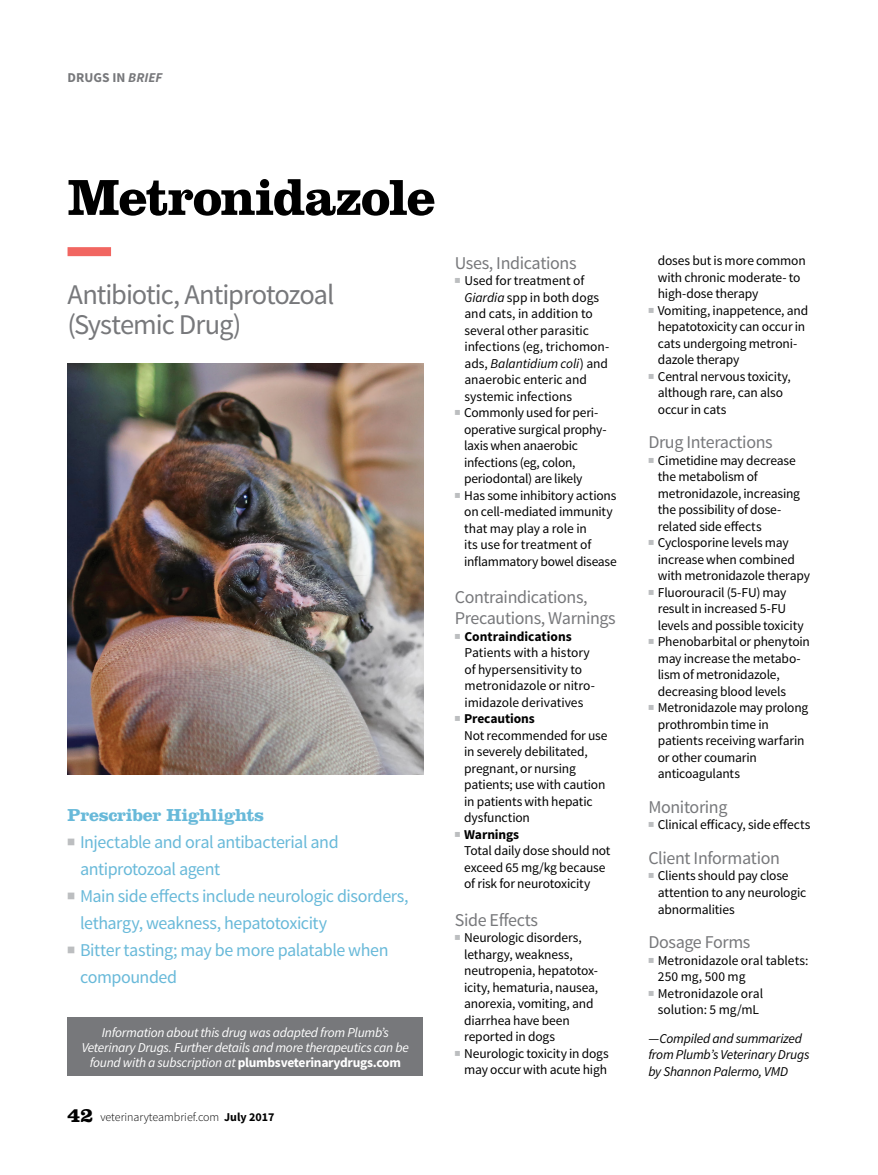
<style>
.page{position:relative;width:878px;height:1175px;background:#fff}
.page>*{position:absolute;margin:0;border:0;box-sizing:border-box;transform-origin:0 0}
.Larger_title_Clarend{font:700 52.5px "Clarendon LT Std";letter-spacing:-.025em;color:#000}
.Larger_title_Clarend-2{font:28.5px/30px "Source Sans Pro";letter-spacing:-.04em;color:#77787b}
.Deck_Source_Sans{font:18px/27px "Source Sans Pro";letter-spacing:-.025em;color:#68b9d9}
.BHead{font:18px/21px "Source Sans Pro";letter-spacing:-.02em;color:#77787b}
.Body_copy_Source_San{font:18px "Source Sans Pro";letter-spacing:-.02em;color:#77787b}
.Ahead_Clarendon{font:700 18px "Clarendon LT Std";letter-spacing:-.02em;color:#68b9d9}
.Body_copy_Source_San-2{font:13.5px/16.5px "Source Sans Pro";letter-spacing:-.01em;color:#000}
.Acronyms{font:italic 13.5px/15px "Source Sans Pro";letter-spacing:-.02em;color:#fff;text-align:center}
.Body_copy_Source_San-3{font:italic 13.5px/16.5px "Source Sans Pro";letter-spacing:-.015em;color:#000}
.t1{font:700 13.5px "Source Sans Pro";color:#77787b}
.t2{font:300 12px "Source Sans Pro";color:#000}
.s1{font-style:italic}
.s2{font-weight:700;font-style:normal}
.s3{font-family:"Clarendon LT Std";font-weight:700;font-size:21px}
.s4{font-weight:700}
.s5{font-style:normal}
</style>
<div class="page">
<div style="left:68px;top:247px;width:43px;height:9px;background:#f16661"></div>
<img style="left:68px;top:364px;width:355px;height:410px">
<div style="left:68px;top:1017px;width:355px;height:59px;background:#77787b"></div>
<p class="t1" style="left:68px;top:69px;width:96px">DRUGS IN <span class="s1">BRIEF</span></p>
<p class="Larger_title_Clarend" style="left:68px;top:165px;width:370px">Metronidazole</p>
<p class="Larger_title_Clarend-2" style="left:68px;top:280px;width:268px">Antibiotic, Antiprotozoal (Systemic Drug)</p>
<p class="Ahead_Clarendon" style="left:68px;top:804px;width:198px">Prescriber Highlights</p>
<p class="Deck_Source_Sans" style="left:80px;top:829px;width:260px">Injectable and oral antibacterial and antiprotozoal agent</p>
<p class="Deck_Source_Sans" style="left:80px;top:883px;width:330px">Main side effects include neurologic disorders, lethargy, weakness, hepatotoxicity</p>
<p class="Deck_Source_Sans" style="left:80px;top:937px;width:310px">Bitter tasting; may be more palatable when compounded</p>
<p class="Acronyms" style="left:82px;top:1025px;width:328px">Information about this drug was adapted from Plumb’s<br>Veterinary Drugs. Further details and more therapeutics can be found with a subscription at <span class="s2">plumbsveterinarydrugs.com</span></p>
<p class="t2" style="left:68px;top:1109px;width:208px"><span class="s3">42</span> veterinaryteambrief.com <span class="s4">July 2017</span></p>
<p class="Body_copy_Source_San" style="left:454px;top:251px;width:123px">Uses, Indications</p>
<p class="Body_copy_Source_San-2" style="left:464px;top:273px;width:146px">Used for treatment of<br><span class="s1">Giardia</span> spp in both dogs and cats, in addition to several other parasitic infections (eg, trichomon&shy;ads, <span class="s1">Balantidium coli</span>) and anaerobic enteric and systemic infections</p>
<p class="Body_copy_Source_San-2" style="left:464px;top:405px;width:144px">Commonly used for peri&shy;operative surgical prophy&shy;laxis when anaerobic infections (eg, colon, periodontal) are likely</p>
<p class="Body_copy_Source_San-2" style="left:464px;top:487px;width:154px">Has some inhibitory actions on cell-mediated immunity that may play a role in<br>its use for treatment of inflammatory bowel disease</p>
<p class="BHead" style="left:454px;top:587px;width:163px">Contraindications,<br>Precautions, Warnings</p>
<p class="Body_copy_Source_San-2" style="left:464px;top:628px;width:132px"><span class="s4">Contraindications<br></span>Patients with a history of hypersensitivity to metronidazole or nitro&shy;imidazole derivatives</p>
<p class="Body_copy_Source_San-2" style="left:464px;top:711px;width:145px"><span class="s4">Precautions<br></span>Not recommended for use in severely debilitated, pregnant, or nursing patients; use with caution in patients with hepatic dysfunction</p>
<p class="Body_copy_Source_San-2" style="left:464px;top:826px;width:148px"><span class="s4">Warnings<br></span>Total daily dose should not exceed 65 mg/kg because of risk for neurotoxicity</p>
<p class="Body_copy_Source_San" style="left:454px;top:908px;width:85px">Side Effects</p>
<p class="Body_copy_Source_San-2" style="left:464px;top:930px;width:136px">Neurologic disorders, lethargy, weakness, neutropenia, hepatotox&shy;icity, hematuria, nausea, anorexia, vomiting, and diarrhea have been reported in dogs</p>
<p class="Body_copy_Source_San-2" style="left:464px;top:1045px;width:146px">Neurologic toxicity in dogs may occur with acute high</p>
<p class="Body_copy_Source_San-2" style="left:657px;top:253px;width:149px">doses but is more common with chronic moderate- to high-dose therapy</p>
<p class="Body_copy_Source_San-2" style="left:657px;top:302px;width:152px">Vomiting, inappetence, and hepatotoxicity can occur in cats undergoing metroni&shy;dazole therapy</p>
<p class="Body_copy_Source_San-2" style="left:657px;top:368px;width:134px">Central nervous toxicity, although rare, can also occur in cats</p>
<p class="BHead" style="left:648px;top:432px;width:126px">Drug Interactions</p>
<p class="Body_copy_Source_San-2" style="left:657px;top:452px;width:144px">Cimetidine may decrease the metabolism of metronidazole, increasing the possibility of dose&shy;related side effects</p>
<p class="Body_copy_Source_San-2" style="left:657px;top:535px;width:154px">Cyclosporine levels may increase when combined with metronidazole therapy</p>
<p class="Body_copy_Source_San-2" style="left:657px;top:584px;width:147px">Fluorouracil (5-FU) may result in increased 5-FU levels and possible toxicity</p>
<p class="Body_copy_Source_San-2" style="left:657px;top:634px;width:154px">Phenobarbital or phenytoin may increase the metabo&shy;lism of metronidazole, decreasing blood levels</p>
<p class="Body_copy_Source_San-2" style="left:657px;top:700px;width:152px">Metronidazole may prolong prothrombin time in patients receiving warfarin or other coumarin anticoagulants</p>
<p class="BHead" style="left:648px;top:796px;width:81px">Monitoring</p>
<p class="Body_copy_Source_San-2" style="left:657px;top:817px;width:154px">Clinical efficacy, side effects</p>
<p class="Body_copy_Source_San" style="left:648px;top:846px;width:133px">Client Information</p>
<p class="Body_copy_Source_San-2" style="left:657px;top:868px;width:150px">Clients should pay close attention to any neurologic abnormalities</p>
<p class="BHead" style="left:648px;top:931px;width:104px">Dosage Forms</p>
<p class="Body_copy_Source_San-2" style="left:657px;top:952px;width:152px">Metronidazole oral tablets:<br>250 mg, 500 mg</p>
<p class="Body_copy_Source_San-2" style="left:657px;top:985px;width:107px">Metronidazole oral solution: 5 mg/mL</p>
<p class="Body_copy_Source_San-3" style="left:648px;top:1029px;width:163px"><span class="s5">—</span>Compiled and summarized from Plumb’s Veterinary Drugs by Shannon Palermo, VMD</p>
</div>
